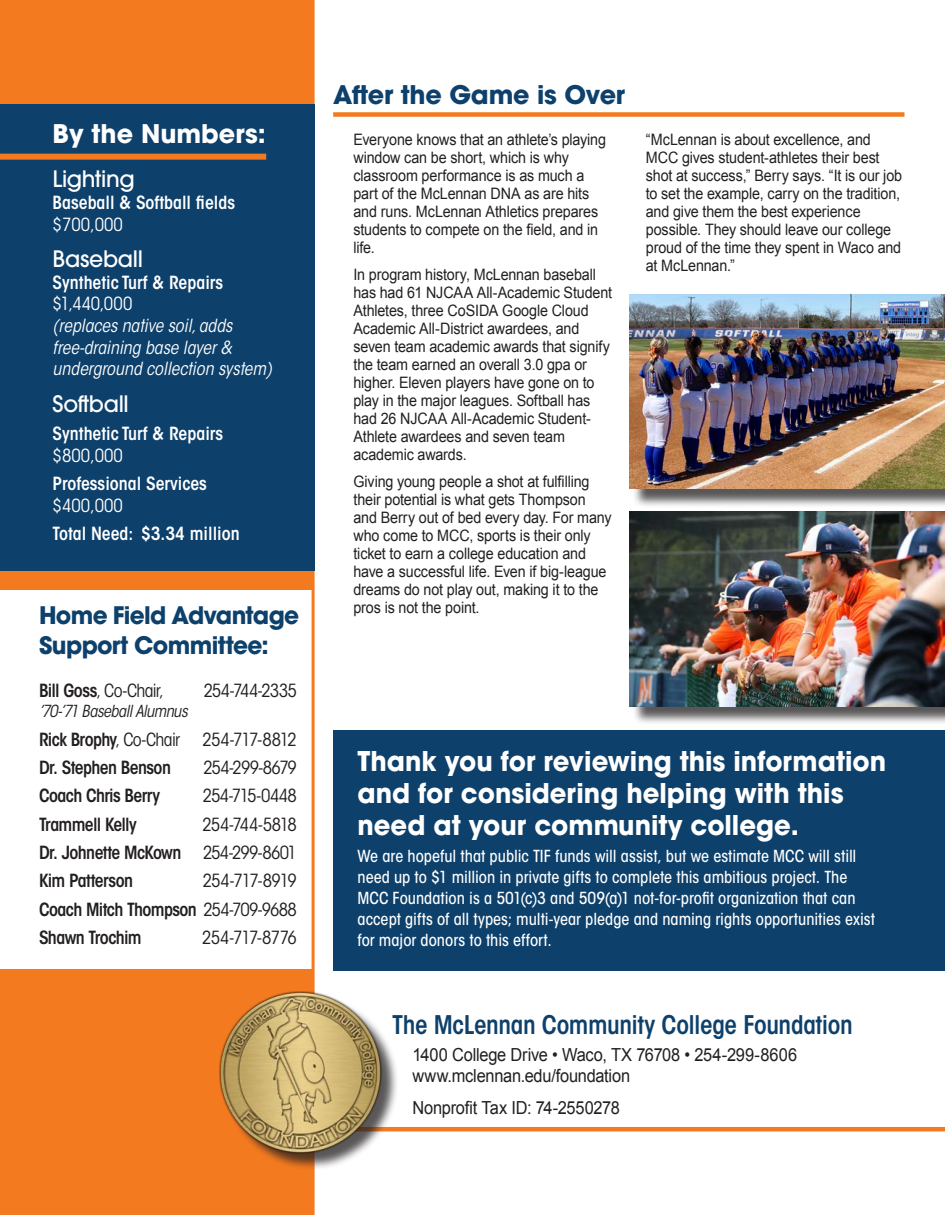
<style>
.page{position:relative;width:945px;height:1215px;background:#fff}
.page>*{position:absolute;margin:0;border:0;box-sizing:border-box;transform-origin:0 0}
.t1{font:700 27px/32.4px "ITC Avant Garde Pro";color:#fff;scale:.96 1}
.t2{font:600 condensed 25.5px "ITC Avant Garde Std";letter-spacing:-.015em;color:#0d406b}
.t3{font:700 25.5px "ITC Avant Garde Pro";letter-spacing:-.01em;color:#0d406b}
.t4{font:700 25.5px "ITC Avant Garde Pro";color:#fff}
.t5{font:700 24px/30.6px "ITC Avant Garde Pro";letter-spacing:-.03em;color:#0d406b}
.t6{font:500 22.5px "ITC Avant Garde Pro";letter-spacing:-.015em;color:#fff}
.t7{font:600 condensed 18px/21.6px "ITC Avant Garde Std";color:#fff}
.t8{font:600 condensed 18px "ITC Avant Garde Std";letter-spacing:-.035em;color:#231f20}
.t9{font:condensed 18px "ITC Avant Garde Std";letter-spacing:-.045em;color:#231f20}
.t10{font:18px/21px "Arial";letter-spacing:-.015em;color:#231f20;scale:.91 1}
.t11{font:italic condensed 18px/21.6px "ITC Avant Garde Std";color:#fff}
.t12{font:500 condensed 16.5px/21px "ITC Avant Garde Std";color:#fff}
.t13{font:italic condensed 16.5px "ITC Avant Garde Std";letter-spacing:-.03em;color:#231f20}
.t14{font:15.75px/18px "Arial";letter-spacing:-.01em;color:#231f20;scale:.91 1}
.s1{font-weight:400}
.s2{font-weight:600}
</style>
<div class="page">
<hr style="left:312px;top:0;width:3px;height:1215px;background:#f47a20">
<div style="left:0;top:0;width:314px;height:589px;background:#f47a20"></div>
<div style="left:0;top:104px;width:315px;height:467px;background:#0d406b"></div>
<div style="left:0;top:154px;width:266px;height:6px;background:#f47a20"></div>
<div style="left:0;top:970px;width:314px;height:245px;background:#f47a20"></div>
<div style="left:333px;top:730px;width:612px;height:240px;background:#0d406b"></div>
<div style="left:333px;top:112px;width:571px;height:5px;background:#f47a20"></div>
<hr style="left:301px;top:1127px;width:644px;height:4px;background:#f47a20">
<div style="left:223px;top:994px;width:177px;height:177px;background:#231f20;opacity:.75"></div>
<img style="left:220px;top:992px;width:162px;height:161px">
<div style="left:632px;top:297px;width:313px;height:211px;background:#231f20;opacity:.75"></div>
<img style="left:629px;top:294px;width:316px;height:195px">
<div style="left:632px;top:514px;width:313px;height:211px;background:#231f20;opacity:.75"></div>
<img style="left:629px;top:512px;width:316px;height:194px">
<p class="t4" style="left:53px;top:117px;width:215px">By the Numbers:</p>
<p class="t6" style="left:53px;top:165px;width:84px">Lighting</p>
<p class="t7" style="left:53px;top:192px;width:184px">Baseball &amp; Softball fields <span class="s1">$700,000</span></p>
<p class="t6" style="left:53px;top:245px;width:92px">Baseball</p>
<p class="t7" style="left:53px;top:271px;width:172px">Synthetic Turf &amp; Repairs <span class="s1">$1,440,000</span></p>
<p class="t11" style="left:53px;top:315px;width:221px">(replaces native soil, adds free-draining base layer &amp; underground collection system)</p>
<p class="t6" style="left:53px;top:389px;width:78px">Softball</p>
<p class="t7" style="left:53px;top:423px;width:172px">Synthetic Turf &amp; Repairs <span class="s1">$800,000</span></p>
<p class="t7" style="left:53px;top:473px;width:156px">Professional Services <span class="s1">$400,000</span></p>
<p class="t7" style="left:53px;top:523px;width:189px">Total Need: $3.34 million</p>
<p class="t5" style="left:39px;top:599px;width:262px">Home Field Advantage<br>Support Committee:</p>
<p class="t9" style="left:39px;top:680px;width:126px"><span class="s2">Bill Goss</span>, Co-Chair,</p>
<p class="t9" style="left:204px;top:680px;width:95px">254-744-2335</p>
<p class="t13" style="left:39px;top:701px;width:150px">’70-’71 Baseball Alumnus</p>
<p class="t9" style="left:39px;top:728px;width:260px"><span class="s2">Rick Brophy</span>, Co-Chair 254-717-8812</p>
<p class="t8" style="left:39px;top:756px;width:133px">Dr. Stephen Benson</p>
<p class="t9" style="left:204px;top:757px;width:95px">254-299-8679</p>
<p class="t8" style="left:39px;top:785px;width:123px">Coach Chris Berry</p>
<p class="t9" style="left:203px;top:785px;width:96px">254-715-0448</p>
<p class="t8" style="left:39px;top:813px;width:99px">Trammell Kelly</p>
<p class="t9" style="left:203px;top:813px;width:96px">254-744-5818</p>
<p class="t8" style="left:39px;top:841px;width:259px">Dr. Johnette McKown <span class="s1">254-299-8601</span></p>
<p class="t8" style="left:39px;top:870px;width:95px">Kim Patterson</p>
<p class="t9" style="left:203px;top:870px;width:96px">254-717-8919</p>
<p class="t8" style="left:39px;top:898px;width:259px">Coach Mitch Thompson <span class="s1">254-709-9688</span></p>
<p class="t8" style="left:39px;top:926px;width:104px">Shawn Trochim</p>
<p class="t9" style="left:202px;top:927px;width:96px">254-717-8776</p>
<p class="t3" style="left:333px;top:77px;width:294px">After the Game is Over</p>
<p class="t14" style="left:353px;top:131px;width:279px">Everyone knows that an athlete’s playing window can be short, which is why classroom performance is as much a part of the McLennan DNA as are hits and runs. McLennan Athletics prepares students to compete on the field, and in life.</p>
<p class="t14" style="left:353px;top:266px;width:286px">In program history, McLennan baseball has had 61 NJCAA All-Academic Student Athletes, three CoSIDA Google Cloud Academic All-District awardees, and seven team academic awards that signify the team earned an overall 3.0 gpa or higher. Eleven players have gone on to play in the major leagues. Softball has had 26 NJCAA All-Academic Student-Athlete awardees and seven team academic awards.</p>
<p class="t14" style="left:353px;top:473px;width:285px">Giving young people a shot at fulfilling their potential is what gets Thompson and Berry out of bed every day. For many who come to MCC, sports is their only ticket to earn a college education and have a successful life. Even if big-league dreams do not play out, making it to the pros is not the point.</p>
<p class="t14" style="left:646px;top:131px;width:283px">“McLennan is about excellence, and MCC gives student-athletes their best shot at success,” Berry says. “It is our job to set the example, carry on the tradition, and give them the best experience possible. They should leave our college proud of the time they spent in Waco and at McLennan.”</p>
<p class="t1" style="left:357px;top:744px;width:552px">Thank you for reviewing this information and for considering helping with this need at your community college.</p>
<p class="t12" style="left:357px;top:846px;width:519px">We are hopeful that public TIF funds will assist, but we estimate MCC will still need up to $1 million in private gifts to complete this ambitious project. The MCC Foundation is a 501(c)3 and 509(a)1 not-for-profit organization that can accept gifts of all types; multi-year pledge and naming rights opportunities exist for major donors to this effort.</p>
<p class="t2" style="left:392px;top:1009px;width:462px">The McLennan Community College Foundation</p>
<p class="t10" style="left:412px;top:1045px;width:424px">1400 College Drive • Waco, TX 76708 • 254-299-8606 www.mclennan.edu/foundation</p>
<p class="t10" style="left:412px;top:1097px;width:230px">Nonprofit Tax ID: 74-2550278</p>
</div>
